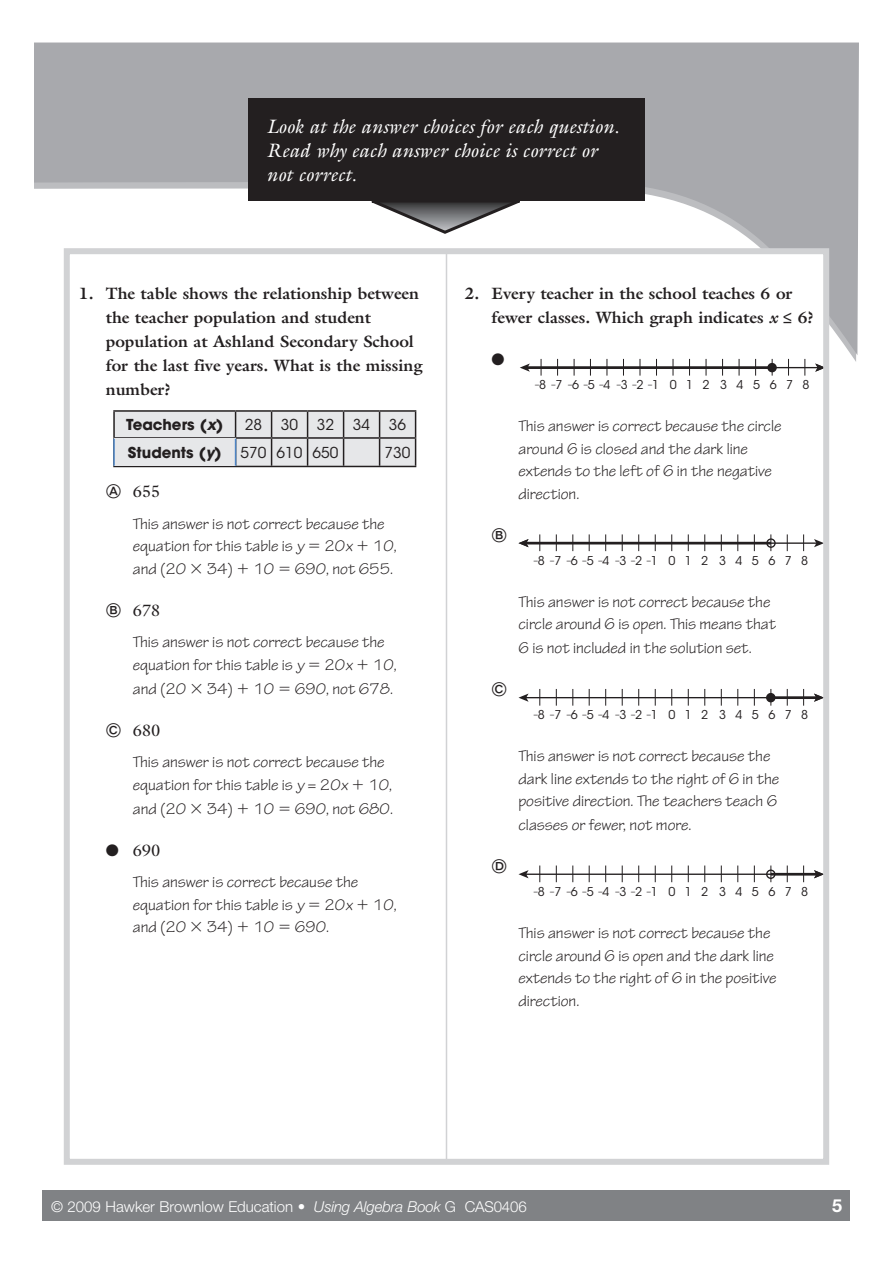
<style>
.page{position:relative;width:893px;height:1263px;background:#fff}
.page>*{position:absolute;margin:0;border:0;box-sizing:border-box;transform-origin:0 0}
.t1{font:italic 19.5px/24px "Galliard Std";color:#fff}
.t2{font:700 18px "Helvetica Neue LT Std";color:#fff}
.t3{font:16.5px/22.5px "Tekton Pro";color:#231f20}
.t4{font:700 16.5px/24px "Galliard Std";color:#231f20}
.t5{font:16.5px "Galliard Std";color:#231f20}
.t6{font:16.5px "Zapf Dingbats Std";color:#231f20}
.t7{font:300 15px "Helvetica Neue LT Std";color:#fff}
.t8{font:700 15px "ITC Avant Garde Std";color:#231f20}
.t9{font:15px "ITC Avant Garde Std";color:#231f20}
.t10{font:12.15px "ITC Avant Garde Std";letter-spacing:.77em;color:#231f20}
.s1{font-style:italic}
.s2{font-family:"Bundesbahn Pi Three"}
</style>
<div class="page">
<svg style="left:34px;top:43px;width:825px;height:312px;fill:#a8a9ad"></svg>
<div style="left:43px;top:1190px;width:807px;height:30px;background:#808285"></div>
<div style="left:67px;top:251px;width:759px;height:911px;background:#fff"></div>
<hr style="left:113px;top:410px;width:123px;height:2px;background:#231f20">
<hr style="left:113px;top:412px;width:2px;height:25px;background:#231f20">
<hr style="left:236px;top:410px;width:36px;height:2px;background:#231f20">
<hr style="left:272px;top:410px;width:36px;height:2px;background:#231f20">
<hr style="left:308px;top:410px;width:36px;height:2px;background:#231f20">
<hr style="left:344px;top:410px;width:36px;height:2px;background:#231f20">
<hr style="left:380px;top:410px;width:36px;height:2px;background:#231f20">
<hr style="left:113px;top:437px;width:123px;height:2px;background:#231f20">
<hr style="left:113px;top:466px;width:303px;height:1px;background:#231f20">
<hr style="left:113px;top:439px;width:2px;height:27px;background:#4d84c4">
<svg style="left:114px;top:411px;width:302px;height:55px;background:#dadbdd"></svg>
<svg style="left:590px;top:359px;width:1px;height:17px"></svg>
<svg style="left:607px;top:359px;width:1px;height:17px"></svg>
<svg style="left:574px;top:359px;width:1px;height:17px"></svg>
<svg style="left:557px;top:359px;width:1px;height:17px"></svg>
<svg style="left:541px;top:359px;width:1px;height:17px"></svg>
<svg style="left:623px;top:359px;width:1px;height:17px"></svg>
<svg style="left:640px;top:359px;width:1px;height:17px"></svg>
<svg style="left:656px;top:359px;width:1px;height:17px"></svg>
<svg style="left:673px;top:359px;width:1px;height:17px"></svg>
<svg style="left:689px;top:359px;width:1px;height:17px"></svg>
<svg style="left:706px;top:359px;width:1px;height:17px"></svg>
<svg style="left:722px;top:359px;width:1px;height:17px"></svg>
<svg style="left:739px;top:359px;width:1px;height:17px"></svg>
<svg style="left:755px;top:359px;width:1px;height:17px"></svg>
<svg style="left:788px;top:359px;width:1px;height:17px"></svg>
<svg style="left:804px;top:359px;width:1px;height:17px"></svg>
<hr style="left:527px;top:367px;width:291px;height:1px;background:#231f20">
<svg style="left:520px;top:363px;width:10px;height:9px"></svg>
<div style="left:768px;top:364px;width:8px;height:8px;background:#231f20;border-radius:50%"></div>
<div style="left:767px;top:363px;width:10px;height:9px;border:1px solid #231f20;border-radius:50%"></div>
<hr style="left:525px;top:366px;width:247px;height:3px;background:#231f20">
<svg style="left:815px;top:363px;width:7px;height:9px"></svg>
<svg style="left:589px;top:534px;width:1px;height:17px"></svg>
<svg style="left:605px;top:534px;width:1px;height:17px"></svg>
<svg style="left:572px;top:534px;width:1px;height:17px"></svg>
<svg style="left:556px;top:534px;width:1px;height:17px"></svg>
<svg style="left:539px;top:534px;width:1px;height:17px"></svg>
<svg style="left:622px;top:534px;width:1px;height:17px"></svg>
<svg style="left:638px;top:534px;width:1px;height:17px"></svg>
<svg style="left:655px;top:534px;width:1px;height:17px"></svg>
<svg style="left:671px;top:534px;width:1px;height:17px"></svg>
<svg style="left:688px;top:534px;width:1px;height:17px"></svg>
<svg style="left:704px;top:534px;width:1px;height:17px"></svg>
<svg style="left:721px;top:534px;width:1px;height:17px"></svg>
<svg style="left:737px;top:534px;width:1px;height:17px"></svg>
<svg style="left:754px;top:534px;width:1px;height:17px"></svg>
<svg style="left:787px;top:534px;width:1px;height:17px"></svg>
<svg style="left:803px;top:534px;width:1px;height:17px"></svg>
<hr style="left:526px;top:542px;width:291px;height:2px;background:#231f20">
<svg style="left:814px;top:539px;width:8px;height:8px"></svg>
<div style="left:766px;top:538px;width:10px;height:10px;border:1px solid #231f20;border-radius:50%"></div>
<hr style="left:526px;top:542px;width:245px;height:2px;background:#231f20">
<svg style="left:518px;top:539px;width:11px;height:8px"></svg>
<svg style="left:589px;top:689px;width:1px;height:17px"></svg>
<svg style="left:605px;top:689px;width:1px;height:17px"></svg>
<svg style="left:572px;top:689px;width:1px;height:17px"></svg>
<svg style="left:556px;top:689px;width:1px;height:17px"></svg>
<svg style="left:539px;top:689px;width:1px;height:17px"></svg>
<svg style="left:622px;top:689px;width:1px;height:17px"></svg>
<svg style="left:638px;top:689px;width:1px;height:17px"></svg>
<svg style="left:655px;top:689px;width:1px;height:17px"></svg>
<svg style="left:671px;top:689px;width:1px;height:17px"></svg>
<svg style="left:688px;top:689px;width:1px;height:17px"></svg>
<svg style="left:704px;top:689px;width:1px;height:17px"></svg>
<svg style="left:721px;top:689px;width:1px;height:17px"></svg>
<svg style="left:737px;top:689px;width:1px;height:17px"></svg>
<svg style="left:754px;top:689px;width:1px;height:17px"></svg>
<svg style="left:787px;top:689px;width:1px;height:17px"></svg>
<svg style="left:803px;top:689px;width:1px;height:17px"></svg>
<hr style="left:526px;top:697px;width:291px;height:1px;background:#231f20">
<svg style="left:518px;top:693px;width:11px;height:9px"></svg>
<div style="left:767px;top:694px;width:8px;height:8px;background:#231f20;border-radius:50%"></div>
<div style="left:766px;top:693px;width:9px;height:9px;border:1px solid #231f20;border-radius:50%"></div>
<hr style="left:771px;top:696px;width:46px;height:3px;background:#231f20">
<svg style="left:814px;top:693px;width:8px;height:9px"></svg>
<svg style="left:589px;top:865px;width:1px;height:17px"></svg>
<svg style="left:605px;top:865px;width:1px;height:17px"></svg>
<svg style="left:572px;top:865px;width:1px;height:17px"></svg>
<svg style="left:556px;top:865px;width:1px;height:17px"></svg>
<svg style="left:539px;top:865px;width:1px;height:17px"></svg>
<svg style="left:622px;top:865px;width:1px;height:17px"></svg>
<svg style="left:638px;top:865px;width:1px;height:17px"></svg>
<svg style="left:655px;top:865px;width:1px;height:17px"></svg>
<svg style="left:671px;top:865px;width:1px;height:17px"></svg>
<svg style="left:688px;top:865px;width:1px;height:17px"></svg>
<svg style="left:704px;top:865px;width:1px;height:17px"></svg>
<svg style="left:721px;top:865px;width:1px;height:17px"></svg>
<svg style="left:737px;top:865px;width:1px;height:17px"></svg>
<svg style="left:754px;top:865px;width:1px;height:17px"></svg>
<svg style="left:787px;top:865px;width:1px;height:17px"></svg>
<svg style="left:803px;top:865px;width:1px;height:17px"></svg>
<hr style="left:526px;top:873px;width:291px;height:2px;background:#231f20">
<svg style="left:518px;top:870px;width:11px;height:8px"></svg>
<div style="left:766px;top:869px;width:9px;height:10px;border:1px solid #231f20;border-radius:50%"></div>
<hr style="left:771px;top:873px;width:46px;height:2px;background:#231f20">
<svg style="left:814px;top:870px;width:8px;height:8px"></svg>
<div style="left:64px;top:248px;width:765px;height:917px;border:6px solid #d1d2d4"></div>
<hr style="left:446px;top:250px;width:1px;height:912px;background:#d1d2d4">
<div style="left:248px;top:99px;width:396px;height:102px;background:#231f20"></div>
<svg style="left:368px;top:201px;width:166px;height:35px"></svg>
<p class="t1" style="left:266px;top:116px;width:354px">Look at the answer choices for each question.<br>Read why each answer choice is correct or not correct.</p>
<p class="t4" style="left:106px;top:283px;width:318px;text-indent:-27px">1. The table shows the relationship between the teacher population and student population at Ashland Secondary School for the last five years. What is the missing number?</p>
<p class="t8" style="left:126px;top:419px;width:99px">Teachers (<span class="s1">x</span>)</p>
<p class="t9" style="left:245px;top:419px;width:163px">28 30 32 34 36</p>
<p class="t8" style="left:128px;top:446px;width:95px">Students (<span class="s1">y</span>)</p>
<p class="t9" style="left:241px;top:446px;width:99px">570 610 650</p>
<p class="t9" style="left:385px;top:446px;width:27px">730</p>
<p class="t5" style="left:106px;top:485px;width:56px"><span class="s2">-</span> 655</p>
<p class="t3" style="left:133px;top:514px;width:265px">This answer is not correct because the equation for this table is <span class="s1">y</span> 20<span class="s1">x</span> 10, and (20 34) 10 690, not 655.</p>
<p class="t5" style="left:133px;top:604px;width:29px">678</p>
<p class="t3" style="left:133px;top:632px;width:265px">This answer is not correct because the equation for this table is <span class="s1">y</span> 20<span class="s1">x</span> 10,</p>
<p class="t3" style="left:133px;top:679px;width:262px">and (20 34) 10 690, not 678.</p>
<p class="t5" style="left:133px;top:724px;width:29px">680</p>
<p class="t3" style="left:133px;top:752px;width:261px">This answer is not correct because the equation for this table is <span class="s1">y</span> = 20<span class="s1">x</span> 10,</p>
<p class="t3" style="left:133px;top:799px;width:262px">and (20 34) 10 690, not 680.</p>
<p class="t5" style="left:106px;top:844px;width:56px">● 690</p>
<p class="t3" style="left:133px;top:872px;width:265px">This answer is correct because the equation for this table is <span class="s1">y</span> 20<span class="s1">x</span> 10, and (20 34) 10 690.</p>
<p class="t4" style="left:491px;top:283px;width:324px;text-indent:-27px">2. Every teacher in the school teaches 6 or fewer classes. Which graph indicates <span class="s1">x</span> ≤ 6?</p>
<p class="t6" style="left:491px;top:350px;width:15px">●</p>
<p class="t10" style="left:539px;top:380px;width:272px">87654321012345678</p>
<p class="t3" style="left:518px;top:416px;width:264px">This answer is correct because the circle around 6 is closed and the dark line extends to the left of 6 in the negative direction.</p>
<p class="t10" style="left:538px;top:555px;width:272px">87654321012345678</p>
<p class="t3" style="left:518px;top:592px;width:259px">This answer is not correct because the circle around 6 is open. This means that</p>
<p class="t3" style="left:518px;top:638px;width:235px">6 is not included in the solution set.</p>
<p class="t10" style="left:538px;top:710px;width:272px">87654321012345678</p>
<p class="t3" style="left:518px;top:746px;width:262px">This answer is not correct because the dark line extends to the right of 6 in the positive direction. The teachers teach 6</p>
<p class="t3" style="left:518px;top:815px;width:175px">classes or fewer, not more.</p>
<p class="t10" style="left:538px;top:886px;width:272px">87654321012345678</p>
<p class="t3" style="left:518px;top:923px;width:259px">This answer is not correct because the circle around 6 is open and the dark line extends to the right of 6 in the positive direction.</p>
<p class="t7" style="left:51px;top:1201px;width:477px">© 2009 Hawker Brownlow Education • <span class="s1">Using Algebra Book</span> G CAS0406</p>
<p class="t2" style="left:832px;top:1199px;width:12px">5</p>
</div>
